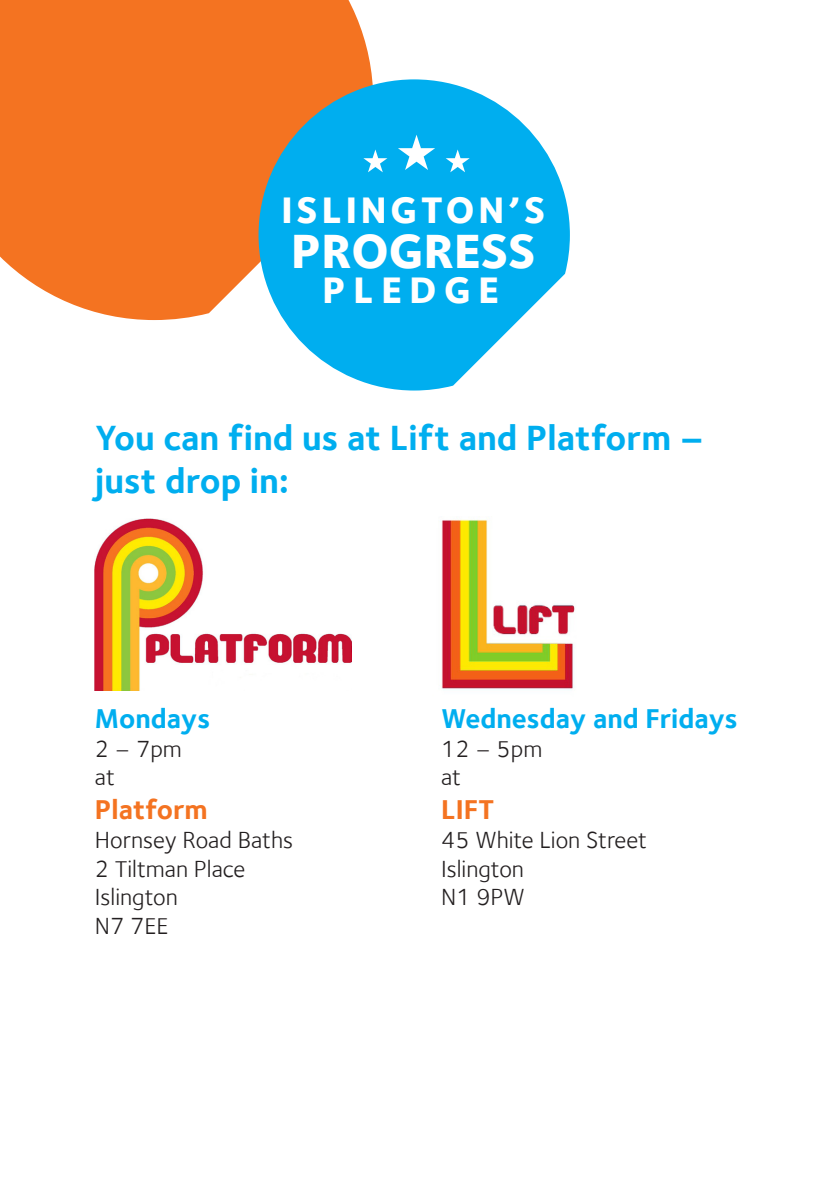
<style>
.page{position:relative;width:840px;height:1191px;background:#fff}
.page>*{position:absolute;margin:0;border:0;box-sizing:border-box;transform-origin:0 0}
.t1{font:800 49.4px "Foundry Sterling";color:#fff}
.t2{font:800 38px "Foundry Sterling";letter-spacing:.1em;color:#fff}
.t3{font:700 36px/43.2px "Foundry Sterling";color:#00aeef}
.t4{font:700 28px "Foundry Sterling";color:#00aeef}
.t5{font:700 28px "Foundry Sterling";color:#f47321}
.t6{font:24px "Foundry Sterling";color:#231f20}
</style>
<div class="page">
<div style="left:0;top:0;width:373px;height:320px;background:#f47321"></div>
<img style="left:441px;top:519px;width:134px;height:171px">
<img style="left:95px;top:519px;width:256px;height:171px">
<svg style="left:258px;top:79px;width:311px;height:311px;fill:#00aeef"></svg>
<svg style="left:397px;top:135px;width:38px;height:35px"></svg>
<svg style="left:445px;top:149px;width:24px;height:23px"></svg>
<svg style="left:363px;top:149px;width:24px;height:23px"></svg>
<p class="t2" style="left:281px;top:186px;width:265px">ISLINGTON’S</p>
<p class="t1" style="left:291px;top:221px;width:246px">PROGRESS</p>
<p class="t2" style="left:322px;top:267px;width:178px">PLEDGE</p>
<p class="t3" style="left:95px;top:416px;width:609px">You can find us at Lift and Platform – just drop in:</p>
<p class="t4" style="left:95px;top:701px;width:117px">Mondays</p>
<p class="t6" style="left:95px;top:734px;width:88px">2 – 7pm</p>
<p class="t6" style="left:95px;top:763px;width:22px">at</p>
<p class="t5" style="left:95px;top:793px;width:114px">Platform</p>
<p class="t6" style="left:95px;top:826px;width:199px">Hornsey Road Baths</p>
<p class="t6" style="left:95px;top:854px;width:152px">2 Tiltman Place</p>
<p class="t6" style="left:95px;top:883px;width:84px">Islington</p>
<p class="t6" style="left:95px;top:912px;width:75px">N7 7EE</p>
<p class="t4" style="left:441px;top:701px;width:298px">Wednesday and Fridays</p>
<p class="t6" style="left:441px;top:734px;width:103px">12 – 5pm</p>
<p class="t6" style="left:441px;top:763px;width:22px">at</p>
<p class="t5" style="left:441px;top:793px;width:55px">LIFT</p>
<p class="t6" style="left:441px;top:826px;width:207px">45 White Lion Street</p>
<p class="t6" style="left:441px;top:854px;width:84px">Islington</p>
<p class="t6" style="left:441px;top:883px;width:85px">N1 9PW</p>
</div>
